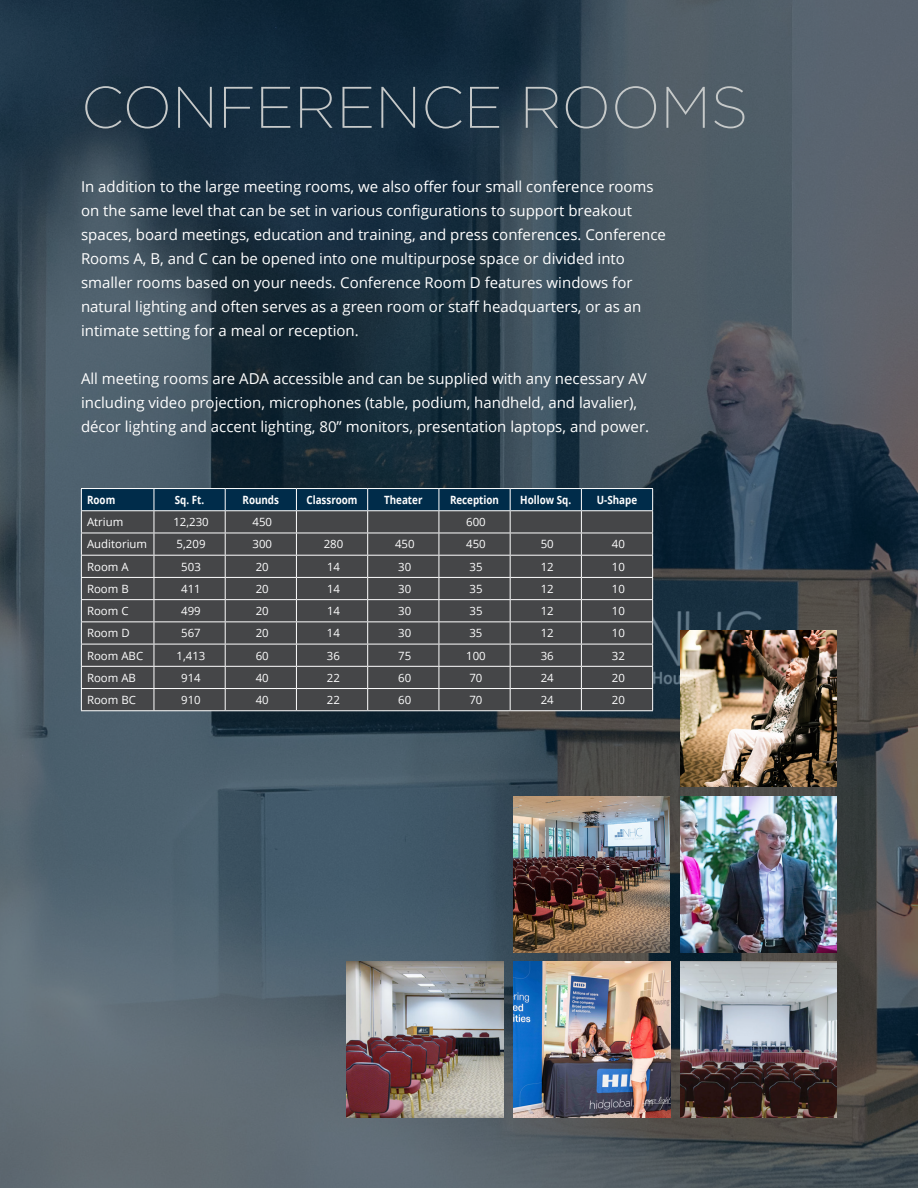
<style>
.page{position:relative;width:918px;height:1188px;background:#fff}
.page>*{position:absolute;margin:0;border:0;box-sizing:border-box;transform-origin:0 0}
.t1{font:200 58.5px "Gotham";color:#c6c9c9}
.t2{font:15px/24px "Open Sans";color:#fff}
.t3{font:11.4px "Open Sans";color:#fff}
.t4{font:700 11.4px "Open Sans";color:#fff;scale:.86 1}
</style>
<div class="page">
<img style="left:0;top:0;width:918px;height:1188px">
<hr style="left:81px;top:488px;width:73px;height:1px;background:#fff">
<hr style="left:154px;top:488px;width:71px;height:1px;background:#fff">
<hr style="left:225px;top:488px;width:71px;height:1px;background:#fff">
<hr style="left:296px;top:488px;width:72px;height:1px;background:#fff">
<hr style="left:368px;top:488px;width:71px;height:1px;background:#fff">
<hr style="left:439px;top:488px;width:71px;height:1px;background:#fff">
<hr style="left:510px;top:488px;width:71px;height:1px;background:#fff">
<hr style="left:581px;top:488px;width:72px;height:1px;background:#fff">
<svg style="left:81px;top:489px;width:572px;height:221px;background:#484d52"></svg>
<hr style="left:81px;top:710px;width:73px;height:1px;background:#fff">
<hr style="left:154px;top:710px;width:71px;height:1px;background:#fff">
<hr style="left:225px;top:710px;width:71px;height:1px;background:#fff">
<hr style="left:296px;top:710px;width:72px;height:1px;background:#fff">
<hr style="left:368px;top:710px;width:71px;height:1px;background:#fff">
<hr style="left:439px;top:710px;width:71px;height:1px;background:#fff">
<hr style="left:510px;top:710px;width:71px;height:1px;background:#fff">
<hr style="left:581px;top:710px;width:72px;height:1px;background:#fff">
<img style="left:513px;top:796px;width:156px;height:157px">
<img style="left:681px;top:631px;width:156px;height:156px">
<img style="left:347px;top:961px;width:156px;height:157px">
<img style="left:681px;top:961px;width:156px;height:157px">
<img style="left:514px;top:961px;width:156px;height:157px">
<img style="left:681px;top:796px;width:156px;height:157px">
<h1 class="t1" style="left:81px;top:71px;width:669px">CONFERENCE ROOMS</h1>
<p class="t2" style="left:81px;top:174px;width:586px">In addition to the large meeting rooms, we also offer four small conference rooms on the same level that can be set in various configurations to support breakout spaces, board meetings, education and training, and press conferences. Conference Rooms A, B, and C can be opened into one multipurpose space or divided into smaller rooms based on your needs. Conference Room D features windows for natural lighting and often serves as a green room or staff headquarters, or as an intimate setting for a meal or reception.</p>
<p class="t2" style="left:81px;top:366px;width:570px">All meeting rooms are ADA accessible and can be supplied with any necessary AV including video projection, microphones (table, podium, handheld, and lavalier), décor lighting and accent lighting, 80” monitors, presentation laptops, and power.</p>
<p class="t4" style="left:87px;top:492px;width:34px">Room</p>
<p class="t4" style="left:175px;top:492px;width:36px">Sq. Ft.</p>
<p class="t4" style="left:243px;top:492px;width:44px">Rounds</p>
<p class="t4" style="left:307px;top:492px;width:61px">Classroom</p>
<p class="t4" style="left:384px;top:492px;width:46px">Theater</p>
<p class="t4" style="left:450px;top:492px;width:59px">Reception</p>
<p class="t4" style="left:520px;top:492px;width:61px">Hollow Sq.</p>
<p class="t4" style="left:597px;top:492px;width:48px">U-Shape</p>
<p class="t3" style="left:87px;top:514px;width:38px">Atrium</p>
<p class="t3" style="left:173px;top:514px;width:37px">12,230</p>
<p class="t3" style="left:253px;top:514px;width:21px">450</p>
<p class="t3" style="left:466px;top:514px;width:21px">600</p>
<p class="t3" style="left:87px;top:537px;width:62px">Auditorium</p>
<p class="t3" style="left:177px;top:537px;width:30px">5,209</p>
<p class="t3" style="left:253px;top:537px;width:21px">300</p>
<p class="t3" style="left:324px;top:537px;width:21px">280</p>
<p class="t3" style="left:395px;top:537px;width:21px">450</p>
<p class="t3" style="left:466px;top:537px;width:21px">450</p>
<p class="t3" style="left:541px;top:537px;width:15px">50</p>
<p class="t3" style="left:612px;top:537px;width:15px">40</p>
<p class="t3" style="left:87px;top:559px;width:43px">Room A</p>
<p class="t3" style="left:181px;top:559px;width:21px">503</p>
<p class="t3" style="left:256px;top:559px;width:15px">20</p>
<p class="t3" style="left:327px;top:559px;width:15px">14</p>
<p class="t3" style="left:398px;top:559px;width:15px">30</p>
<p class="t3" style="left:470px;top:559px;width:15px">35</p>
<p class="t3" style="left:541px;top:559px;width:15px">12</p>
<p class="t3" style="left:612px;top:559px;width:15px">10</p>
<p class="t3" style="left:87px;top:581px;width:43px">Room B</p>
<p class="t3" style="left:181px;top:581px;width:21px">411</p>
<p class="t3" style="left:256px;top:581px;width:15px">20</p>
<p class="t3" style="left:327px;top:581px;width:15px">14</p>
<p class="t3" style="left:398px;top:581px;width:15px">30</p>
<p class="t3" style="left:469px;top:581px;width:15px">35</p>
<p class="t3" style="left:541px;top:581px;width:15px">12</p>
<p class="t3" style="left:612px;top:581px;width:15px">10</p>
<p class="t3" style="left:87px;top:603px;width:43px">Room C</p>
<p class="t3" style="left:181px;top:603px;width:21px">499</p>
<p class="t3" style="left:256px;top:603px;width:15px">20</p>
<p class="t3" style="left:327px;top:603px;width:15px">14</p>
<p class="t3" style="left:398px;top:603px;width:15px">30</p>
<p class="t3" style="left:469px;top:603px;width:15px">35</p>
<p class="t3" style="left:541px;top:603px;width:15px">12</p>
<p class="t3" style="left:612px;top:603px;width:15px">10</p>
<p class="t3" style="left:87px;top:625px;width:44px">Room D</p>
<p class="t3" style="left:181px;top:625px;width:21px">567</p>
<p class="t3" style="left:256px;top:625px;width:15px">20</p>
<p class="t3" style="left:327px;top:625px;width:15px">14</p>
<p class="t3" style="left:398px;top:625px;width:15px">30</p>
<p class="t3" style="left:469px;top:625px;width:15px">35</p>
<p class="t3" style="left:541px;top:625px;width:15px">12</p>
<p class="t3" style="left:612px;top:625px;width:15px">10</p>
<p class="t3" style="left:87px;top:648px;width:58px">Room ABC</p>
<p class="t3" style="left:177px;top:648px;width:30px">1,413</p>
<p class="t3" style="left:256px;top:648px;width:15px">60</p>
<p class="t3" style="left:327px;top:648px;width:15px">36</p>
<p class="t3" style="left:398px;top:648px;width:15px">75</p>
<p class="t3" style="left:466px;top:648px;width:21px">100</p>
<p class="t3" style="left:541px;top:648px;width:15px">36</p>
<p class="t3" style="left:612px;top:648px;width:15px">32</p>
<p class="t3" style="left:87px;top:670px;width:50px">Room AB</p>
<p class="t3" style="left:181px;top:670px;width:21px">914</p>
<p class="t3" style="left:256px;top:670px;width:15px">40</p>
<p class="t3" style="left:327px;top:670px;width:15px">22</p>
<p class="t3" style="left:398px;top:670px;width:15px">60</p>
<p class="t3" style="left:469px;top:670px;width:15px">70</p>
<p class="t3" style="left:541px;top:670px;width:15px">24</p>
<p class="t3" style="left:612px;top:670px;width:15px">20</p>
<p class="t3" style="left:87px;top:692px;width:50px">Room BC</p>
<p class="t3" style="left:181px;top:692px;width:21px">910</p>
<p class="t3" style="left:256px;top:692px;width:15px">40</p>
<p class="t3" style="left:327px;top:692px;width:15px">22</p>
<p class="t3" style="left:398px;top:692px;width:15px">60</p>
<p class="t3" style="left:469px;top:692px;width:15px">70</p>
<p class="t3" style="left:541px;top:692px;width:15px">24</p>
<p class="t3" style="left:612px;top:692px;width:15px">20</p>
</div>
